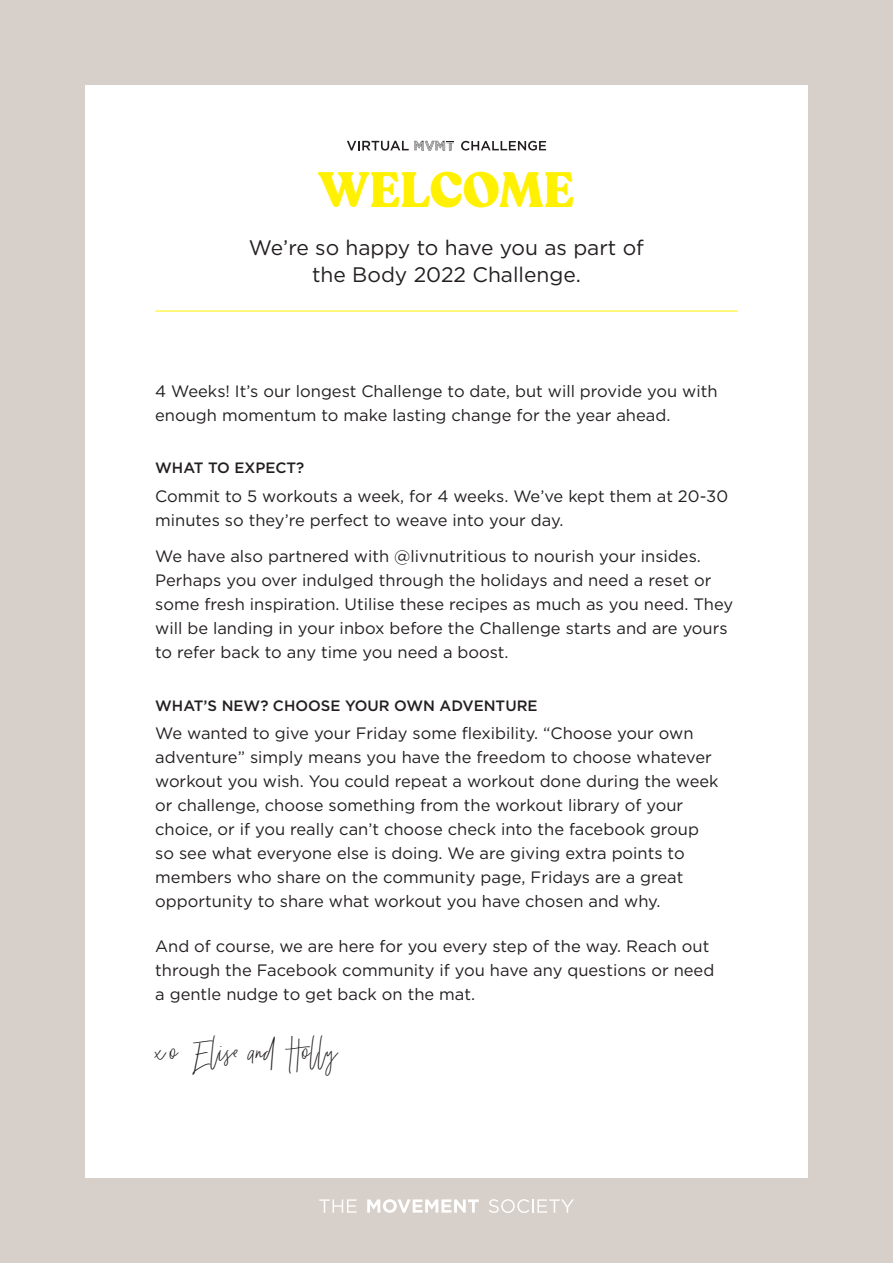
<style>
.page{position:relative;width:893px;height:1263px;background:#d7d0ca}
.page>*{position:absolute;margin:0;border:0;box-sizing:border-box;transform-origin:0 0}
.t1{font:900 49.05px "Recoleta";color:#fff101}
.t2{font:42px "Crystal Sky Alt";letter-spacing:.02em;color:#231f20}
.t3{font:21px/27px "Gotham HTF";color:#231f20;text-align:center}
.t4{font:16.5px/24px "Gotham HTF";color:#231f20}
.t5{font:500 15px "Gotham HTF";color:#231f20}
</style>
<div class="page">
<div style="left:85px;top:85px;width:723px;height:1093px;background:#fff"></div>
<svg style="left:319px;top:1199px;width:38px;height:14px"></svg>
<svg style="left:489px;top:1199px;width:85px;height:14px"></svg>
<svg style="left:367px;top:1199px;width:112px;height:14px"></svg>
<svg style="left:347px;top:141px;width:107px;height:10px"></svg>
<svg style="left:461px;top:141px;width:85px;height:10px"></svg>
<hr style="left:155px;top:311px;width:583px;height:1px;background:#fff101">
<h1 class="t1" style="left:319px;top:159px;width:257px">WELCOME</h1>
<p class="t3" style="left:249px;top:234px;width:397px">We’re so happy to have you as part of the Body 2022 Challenge.</p>
<p class="t4" style="left:155px;top:379px;width:564px">4 Weeks! It’s our longest Challenge to date, but will provide you with enough momentum to make lasting change for the year ahead.</p>
<p class="t5" style="left:155px;top:459px;width:151px">WHAT TO EXPECT?</p>
<p class="t4" style="left:155px;top:483px;width:574px">Commit to 5 workouts a week, for 4 weeks. We’ve kept them at 20-30 minutes so they’re perfect to weave into your day.</p>
<p class="t4" style="left:155px;top:544px;width:579px">We have also partnered with @livnutritious to nourish your insides.<br>Perhaps you over indulged through the holidays and need a reset or some fresh inspiration. Utilise these recipes as much as you need. They will be landing in your inbox before the Challenge starts and are yours to refer back to any time you need a boost.</p>
<p class="t5" style="left:155px;top:697px;width:384px">WHAT’S NEW? CHOOSE YOUR OWN ADVENTURE</p>
<p class="t4" style="left:155px;top:721px;width:565px">We wanted to give your Friday some flexibility. “Choose your own adventure” simply means you have the freedom to choose whatever workout you wish. You could repeat a workout done during the week or challenge, choose something from the workout library of your choice, or if you really can’t choose check into the facebook group so see what everyone else is doing. We are giving extra points to members who share on the community page, Fridays are a great opportunity to share what workout you have chosen and why.</p>
<p class="t4" style="left:155px;top:934px;width:561px">And of course, we are here for you every step of the way. Reach out through the Facebook community if you have any questions or need a gentle nudge to get back on the mat.</p>
<h2 class="t2" style="left:155px;top:1021px;width:184px">xo Elise and Holly</h2>
</div>
